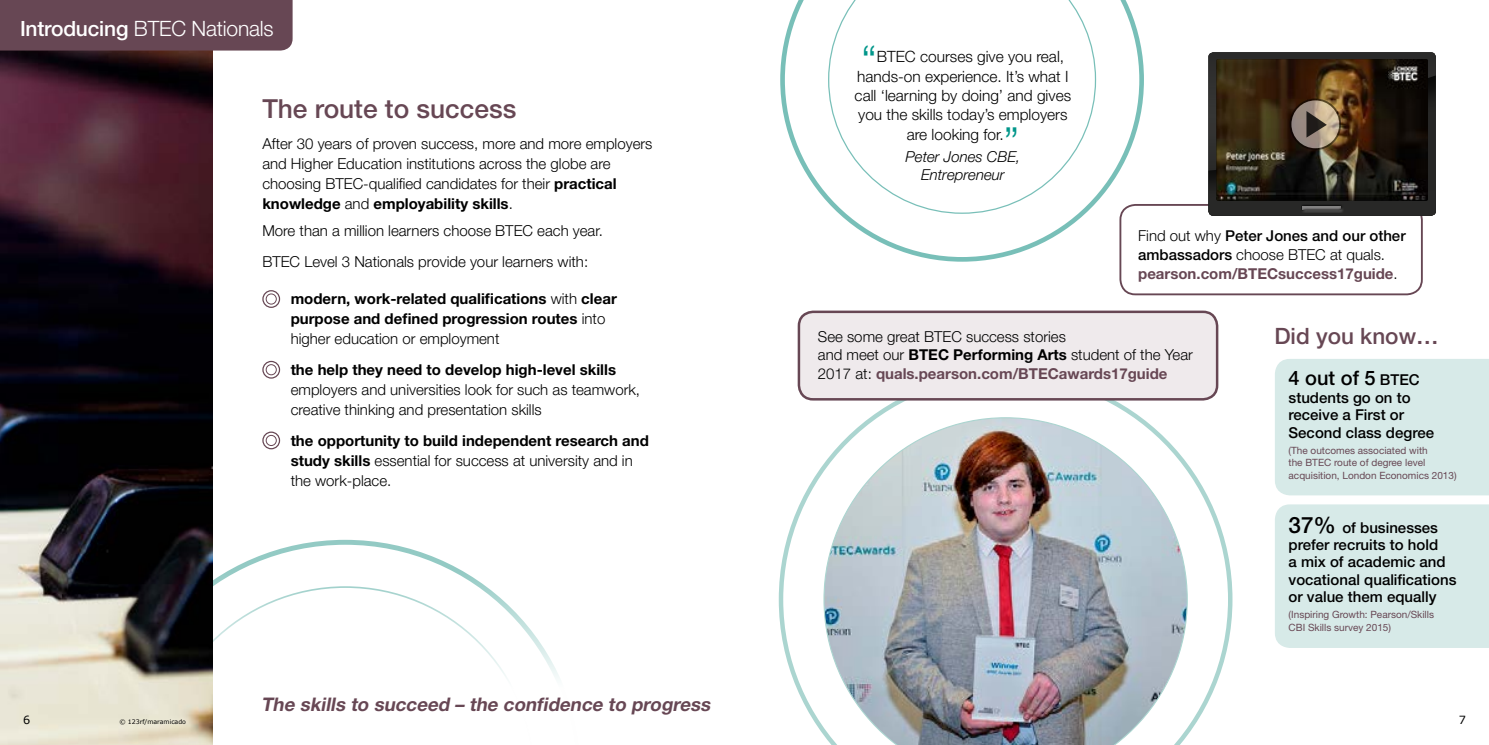
<style>
.page{position:relative;width:1489px;height:745px;background:#fff}
.page>*{position:absolute;margin:0;border:0;box-sizing:border-box;transform-origin:0 0}
.t1{font:300 41.25px "Helvetica Neue LT Pro";color:#00968a}
.t2{font:500 26.25px "Helvetica Neue LT Pro";color:#674754}
.t3{font:500 22.5px "Helvetica Neue LT Pro";color:#674754}
.t4{font:300 21px "Helvetica Neue LT Pro";letter-spacing:-.01em;color:#fff}
.t5{font:500 20px "Helvetica Neue LT Pro";color:#000}
.t6{font:italic 700 18.75px "Helvetica Neue LT Std";color:#674754}
.t7{font:300 15.5px "Helvetica Neue LT Pro";color:#000}
.t8{font:300 15px/20px "Helvetica Neue LT Pro";color:#000}
.t9{font:500 15px/17.2px "Helvetica Neue LT Pro";color:#000}
.t10{font:700 15px/20px "Helvetica Neue LT Std";color:#000}
.t11{font:700 15px "Helvetica Neue LT Std";color:#674754}
.t12{font:italic 300 15px "Helvetica Neue LT Pro";color:#000}
.t13{font:11.25px "Verdana";color:#000}
.t14{font:10px/12.5px "Helvetica Neue LT Pro";color:#674754}
.t15{font:6.25px "Verdana";color:#000}
.s1{font-weight:500}
.s2{font-family:"Helvetica Neue LT Std";font-weight:700}
.s3{font-family:"Helvetica Neue LT Pro";font-weight:300}
.s4{font-weight:300}
.s5{font-family:"Helvetica Neue LT Pro";font-weight:300;color:#000}
.s6{font-size:15px}
.s7{font-size:22.5px}
</style>
<div class="page">
<svg style="left:213px;top:539px;width:346px;height:139px"></svg>
<svg style="left:213px;top:586px;width:322px;height:92px"></svg>
<svg style="left:780px;top:0;width:363px;height:261px"></svg>
<svg style="left:828px;top:0;width:268px;height:214px"></svg>
<img style="left:0;top:50px;width:213px;height:694px">
<div style="left:262px;top:290px;width:18px;height:18px;border:1px solid #674754;border-radius:50%"></div>
<div style="left:266px;top:293px;width:10px;height:11px;border:1px solid #674754;border-radius:50%"></div>
<div style="left:262px;top:360px;width:18px;height:18px;border:1px solid #674754;border-radius:50%"></div>
<div style="left:266px;top:364px;width:10px;height:11px;border:1px solid #674754;border-radius:50%"></div>
<div style="left:262px;top:431px;width:18px;height:18px;border:1px solid #674754;border-radius:50%"></div>
<div style="left:266px;top:435px;width:10px;height:10px;border:1px solid #674754;border-radius:50%"></div>
<div style="left:1120px;top:205px;width:301px;height:89px;background:#fff;border-radius:15px"></div>
<div style="left:1119px;top:204px;width:303px;height:91px;border:2px solid #674754;border-radius:15px"></div>
<svg style="left:778px;top:372px;width:454px;height:364px"></svg>
<img style="left:823px;top:417px;width:364px;height:327px">
<div style="left:798px;top:311px;width:418px;height:88px;background:#efeaec;border-radius:14px"></div>
<div style="left:797px;top:310px;width:421px;height:90px;border:2px solid #674754;border-radius:14px"></div>
<div style="left:1275px;top:359px;width:213px;height:136px;background:#d7eae8"></div>
<div style="left:1275px;top:504px;width:213px;height:143px;background:#d7eae8"></div>
<div style="left:0;top:0;width:292px;height:50px;background:#674754"></div>
<svg style="left:1208px;top:52px;width:227px;height:164px"></svg>
<h3 class="t4" style="left:20px;top:16px;width:255px"><span class="s1">Introducing</span> BTEC Nationals</h3>
<h2 class="t2" style="left:262px;top:93px;width:255px">The route to success</h2>
<p class="t8" style="left:262px;top:133px;width:391px">After 30 years of proven success, more and more employers and Higher Education institutions across the globe are choosing BTEC-qualified candidates for their <span class="s2">practical</span></p>
<p class="t10" style="left:262px;top:193px;width:252px">knowledge <span class="s3">and</span> employability skills<span class="s3">.</span></p>
<p class="t8" style="left:262px;top:215px;width:342px;line-height:30.6px">More than a million learners choose BTEC each year.<br>BTEC Level 3 Nationals provide your learners with:</p>
<p class="t10" style="left:291px;top:288px;width:327px">modern, work-related qualifications <span class="s3">with</span> clear purpose and defined progression routes <span class="s3">into</span></p>
<p class="t8" style="left:291px;top:328px;width:210px">higher education or employment</p>
<p class="t10" style="left:291px;top:359px;width:327px">the help they need to develop high-level skills</p>
<p class="t8" style="left:291px;top:379px;width:351px">employers and universities look for such as teamwork, creative thinking and presentation skills</p>
<p class="t10" style="left:291px;top:430px;width:360px">the opportunity to build independent research and</p>
<p class="t8" style="left:291px;top:450px;width:343px"><span class="s2">study skills</span> essential for success at university and in the work-place.</p>
<h1 class="t1" style="left:861px;top:35px;width:17px">“</h1>
<p class="t7" style="left:876px;top:47px;width:189px">BTEC courses give you real,</p>
<p class="t7" style="left:857px;top:67px;width:213px">hands-on experience. It’s what I</p>
<p class="t7" style="left:854px;top:86px;width:218px">call ‘learning by doing’ and gives</p>
<p class="t7" style="left:858px;top:105px;width:211px">you the skills today’s employers</p>
<p class="t7" style="left:906px;top:125px;width:99px">are looking for.</p>
<p class="t12" style="left:905px;top:148px;width:116px">Peter Jones CBE,</p>
<h1 class="t1" style="left:1003px;top:116px;width:17px">”</h1>
<p class="t12" style="left:921px;top:166px;width:85px">Entrepreneur</p>
<p class="t9" style="left:1138px;top:226px;width:269px;line-height:18.8px"><span class="s4">Find out why</span> Peter Jones and our other ambassadors <span class="s4">choose BTEC at quals.</span></p>
<p class="t11" style="left:1138px;top:264px;width:261px">pearson.com/BTECsuccess17guide<span class="s5">.</span></p>
<p class="t8" style="left:817px;top:326px;width:376px;line-height:18.8px">See some great BTEC success stories<br>and meet our <span class="s2">BTEC Performing Arts</span> student of the Year</p>
<p class="t11" style="left:817px;top:364px;width:351px"><span class="s5">2017 at:</span> quals.pearson.com/BTECawards17guide</p>
<h3 class="t3" style="left:1274px;top:322px;width:166px">Did you know…</h3>
<h3 class="t5" style="left:1288px;top:365px;width:132px">4 out of 5 <span class="s6">BTEC</span></h3>
<p class="t9" style="left:1288px;top:388px;width:147px">students go on to receive a First or<br>Second class degree</p>
<p class="t14" style="left:1288px;top:443px;width:170px">(The outcomes associated with<br>the BTEC route of degree level acquisition, London Economics 2013)</p>
<p class="t9" style="left:1288px;top:518px;width:169px"><span class="s7">37%</span> of businesses prefer recruits to hold<br>a mix of academic and vocational qualifications or value them equally</p>
<p class="t14" style="left:1288px;top:607px;width:147px">(Inspiring Growth: Pearson/Skills<br>CBI Skills survey 2015)</p>
<p class="t6" style="left:261px;top:692px;width:454px">The skills to succeed – the confidence to progress</p>
<p class="t13" style="left:23px;top:711px;width:9px">6</p>
<p class="t15" style="left:119px;top:717px;width:68px">© 123rf/maramicado</p>
<p class="t13" style="left:1458px;top:711px;width:9px">7</p>
</div>
